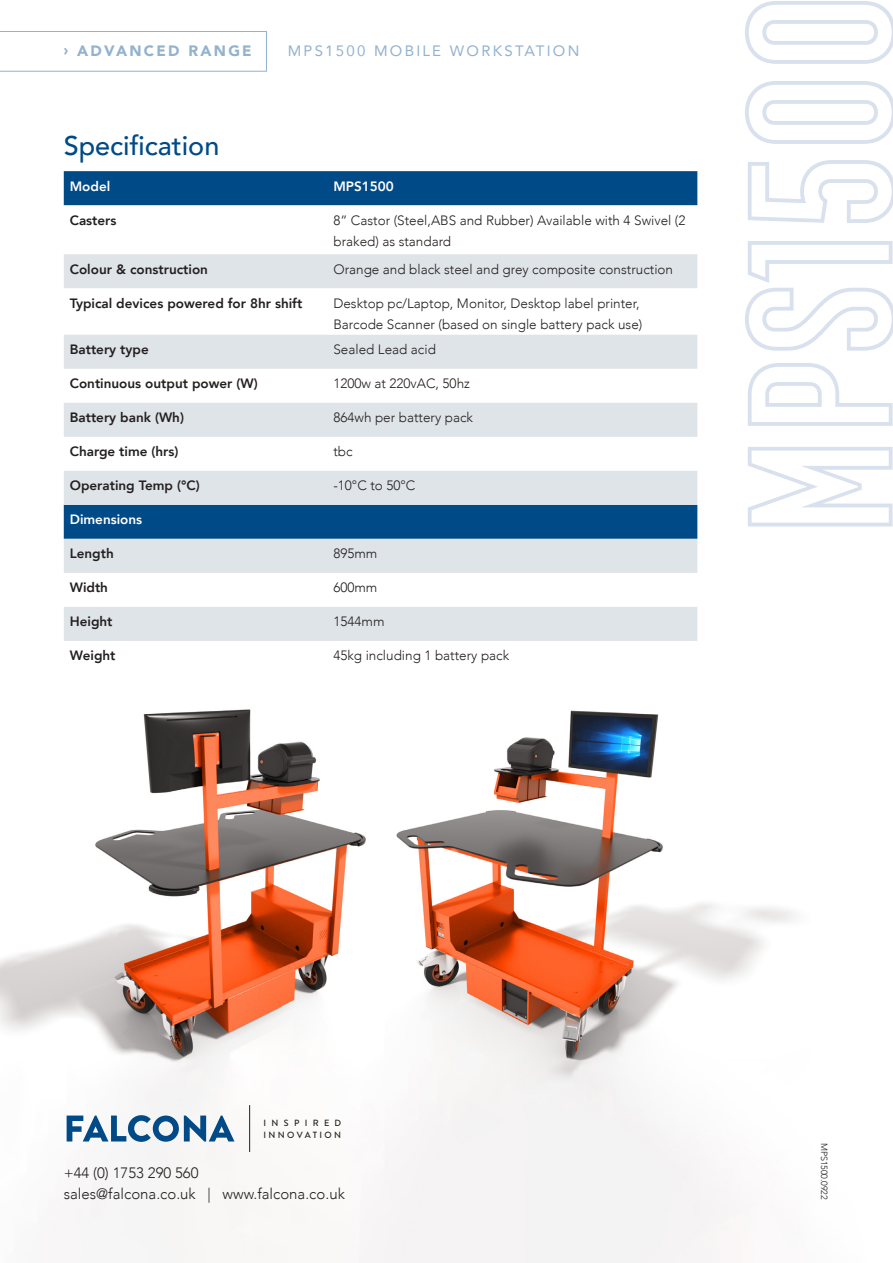
<style>
.page{position:relative;width:893px;height:1263px;background:#fff}
.page>*{position:absolute;margin:0;border:0;box-sizing:border-box;transform-origin:0 0}
.t1{font:190.5px "Frontage Condensed Outline";letter-spacing:-.15em;color:#d8e1ed}
.t2{font:500 27px "Avenir";color:#004a87}
.t3{font:300 15px "Avenir";color:#231f20}
.t4{font:15px "Avenir";letter-spacing:.15em;color:#93b2ce}
.t5{font:900 15px "Avenir";letter-spacing:.15em;color:#93b2ce}
.t6{font:300 13.5px/21px "Avenir";color:#231f20}
.t7{font:800 13.5px "Avenir";color:#231f20}
.t8{font:800 13.5px "Avenir";color:#fff}
.t9{font:300 9px "Avenir";letter-spacing:-.01em;color:#231f20}
.t10{font:500 9px "Brandon Grotesque";letter-spacing:.26em;color:#231f20}
.t11{font:500 9px "Brandon Grotesque";letter-spacing:.59em;color:#231f20}
</style>
<div class="page">
<img style="left:0;top:472px;width:795px;height:791px">
<svg style="left:67px;top:1115px;width:167px;height:27px"></svg>
<hr style="left:249px;top:1105px;width:1px;height:47px;background:#231f20">
<div style="left:64px;top:171px;width:633px;height:35px;background:#004a87"></div>
<svg style="left:64px;top:254px;width:633px;height:387px;fill:#dfe4e8"></svg>
<svg style="left:0;top:31px;width:267px;height:41px"></svg>
<p class="t5" style="left:64px;top:38px;width:189px">› ADVANCED RANGE</p>
<p class="t4" style="left:288px;top:39px;width:293px">MPS1500 MOBILE WORKSTATION</p>
<p class="t2" style="left:64px;top:122px;width:157px">Specification</p>
<p class="t8" style="left:70px;top:175px;width:42px">Model</p>
<p class="t8" style="left:333px;top:175px;width:62px">MPS1500</p>
<p class="t7" style="left:70px;top:209px;width:48px">Casters</p>
<p class="t6" style="left:333px;top:210px;width:354px">8” Castor (Steel,ABS and Rubber) Available with 4 Swivel (2 braked) as standard</p>
<p class="t7" style="left:70px;top:258px;width:140px">Colour &amp; construction</p>
<p class="t6" style="left:333px;top:259px;width:341px">Orange and black steel and grey composite construction</p>
<p class="t7" style="left:70px;top:292px;width:234px">Typical devices powered for 8hr shift</p>
<p class="t6" style="left:333px;top:293px;width:310px">Desktop pc/Laptop, Monitor, Desktop label printer,<br>Barcode Scanner (based on single battery pack use)</p>
<p class="t7" style="left:70px;top:339px;width:81px">Battery type</p>
<p class="t6" style="left:333px;top:339px;width:104px">Sealed Lead acid</p>
<p class="t7" style="left:70px;top:373px;width:189px">Continuous output power (W)</p>
<p class="t6" style="left:333px;top:373px;width:138px">1200w at 220vAC, 50hz</p>
<p class="t7" style="left:70px;top:407px;width:116px">Battery bank (Wh)</p>
<p class="t6" style="left:333px;top:407px;width:141px">864wh per battery pack</p>
<p class="t7" style="left:70px;top:441px;width:110px">Charge time (hrs)</p>
<p class="t6" style="left:333px;top:441px;width:21px">tbc</p>
<p class="t7" style="left:70px;top:475px;width:131px">Operating Temp (°C)</p>
<p class="t6" style="left:333px;top:475px;width:83px">-10°C to 50°C</p>
<p class="t8" style="left:70px;top:509px;width:74px">Dimensions</p>
<p class="t7" style="left:70px;top:543px;width:46px">Length</p>
<p class="t6" style="left:333px;top:543px;width:46px">895mm</p>
<p class="t7" style="left:70px;top:577px;width:40px">Width</p>
<p class="t6" style="left:333px;top:577px;width:46px">600mm</p>
<p class="t7" style="left:70px;top:611px;width:44px">Height</p>
<p class="t6" style="left:333px;top:611px;width:53px">1544mm</p>
<p class="t7" style="left:70px;top:645px;width:47px">Weight</p>
<p class="t6" style="left:333px;top:645px;width:177px">45kg including 1 battery pack</p>
<p class="t1" style="left:713px;top:557px;width:575px;rotate:-90deg">MPS1500</p>
<p class="t11" style="left:264px;top:1117px;width:79px">INSPIRED</p>
<p class="t10" style="left:264px;top:1129px;width:79px">INNOVATION</p>
<p class="t3" style="left:64px;top:1164px;width:136px">+44 (0) 1753 290 560</p>
<p class="t3" style="left:64px;top:1185px;width:283px">sales@falcona.co.uk | www.falcona.co.uk</p>
<p class="t9" style="left:829px;top:1143px;width:58px;rotate:90deg">MPS1500.0922</p>
</div>
